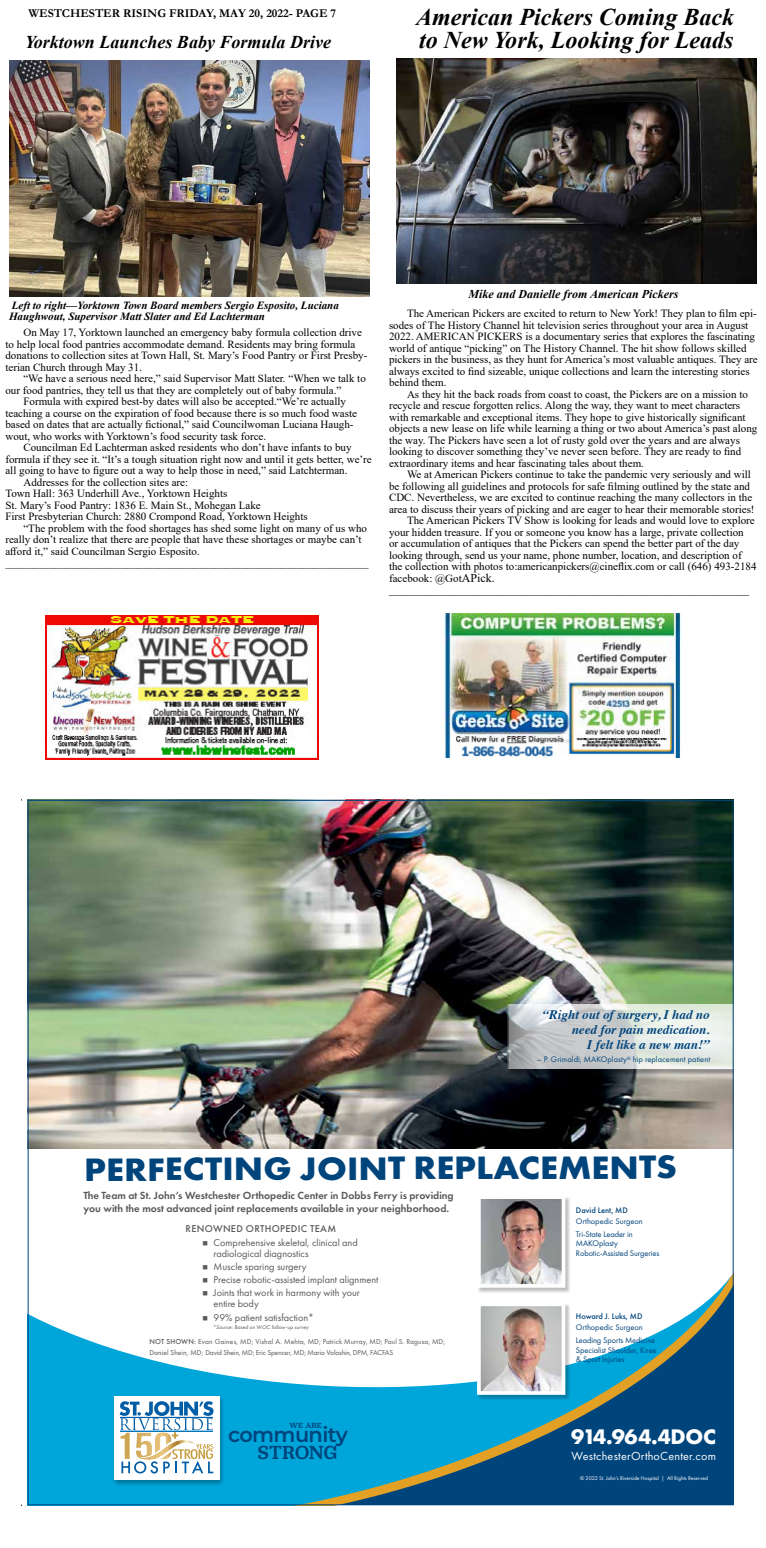
<style>
.page{position:relative;width:766px;height:1548px;background:#fff}
.page>*{position:absolute;margin:0;border:0;box-sizing:border-box;transform-origin:0 0}
.t1{font:700 33.6px "Futura PT";letter-spacing:-.005em;color:#00447c;scale:1.09 1}
.t2{font:italic 700 24px/23px "Times New Roman";color:#000}
.t3{font:700 21.9px "Futura PT";letter-spacing:-.01em;color:#fff}
.t4{font:600 20.9px "Montserrat";letter-spacing:-.03em;color:#00447c}
.t5{font:500 19.7px "Jubilat";letter-spacing:.01em;color:#00447c}
.t6{font:italic 700 18px "Times New Roman";color:#000}
.t7{font:italic 700 13.1px/14.9px "Times";color:#00447c;text-align:right}
.t8{font:12.1px "Futura PT";letter-spacing:.02em;color:#fff}
.t9{font:12px "Times New Roman";color:#000}
.t10{font:700 12px "Garamond";color:#000}
.t11{font:italic 700 12px "Times New Roman";color:#000}
.t12{font:11px/11.5px "Times New Roman";color:#000}
.t13{font:italic 700 11px/11.5px "Times New Roman";color:#000}
.t14{font:600 10.7px/13.1px "Futura PT";color:#58595b}
.t15{font:10.3px/11.2px "Futura PT";color:#58595b}
.t16{font:500 10.3px "Futura PT";letter-spacing:.03em;color:#58595b}
.t17{font:8.4px/13.1px "Futura PT";letter-spacing:-.01em;color:#00447c}
.t18{font:500 8.4px "Futura PT";color:#00447c}
.t19{font:500 7.7px "Jubilat";color:#00447c;scale:1.05 1}
.t20{font:7.5px/11.2px "Futura PT";letter-spacing:.01em;color:#58595b}
.t21{font:5.6px "Futura PT";color:#fff}
.t22{font:italic 5.6px "Futura PT";letter-spacing:.01em;color:#58595b}
.s1{font-size:12px}
.s2{font-weight:500}
</style>
<div class="page">
<img style="left:396px;top:59px;width:360px;height:225px">
<svg style="left:30px;top:1398px;width:701px;height:105px;background:#097fae"></svg>
<svg style="left:30px;top:1276px;width:701px;height:122px"></svg>
<div style="left:112px;top:1395px;width:113px;height:92px;background:#000;opacity:.3"></div>
<div style="left:114px;top:1396px;width:105px;height:84px;background:#fff"></div>
<svg style="left:119px;top:1401px;width:94px;height:73px"></svg>
<img style="left:30px;top:802px;width:701px;height:347px">
<div style="left:508px;top:1006px;width:225px;height:69px;background:#000;opacity:.5"></div>
<svg style="left:507px;top:1005px;width:224px;height:64px;background:#d3d7d5"></svg>
<div style="left:476px;top:1196px;width:94px;height:98px;background:#000;opacity:.25"></div>
<img style="left:482px;top:1200px;width:78px;height:83px">
<div style="left:477px;top:1195px;width:88px;height:93px;border:4px solid #fff"></div>
<div style="left:476px;top:1303px;width:94px;height:98px;background:#000;opacity:.25"></div>
<img style="left:482px;top:1307px;width:78px;height:83px">
<div style="left:477px;top:1302px;width:88px;height:93px;border:4px solid #fff"></div>
<img style="left:9px;top:61px;width:360px;height:236px">
<img style="left:45px;top:615px;width:273px;height:144px">
<img style="left:443px;top:614px;width:239px;height:143px">
<p class="t10" style="left:28px;top:9px;width:309px">WESTCHESTER RISING FRIDAY, MAY 20, 2022- PAGE 7</p>
<h3 class="t6" style="left:25px;top:36px;width:308px">Yorktown Launches Baby Formula Drive</h3>
<h2 class="t2" style="left:416px;top:8px;width:320px">American Pickers Coming Back to New York, Looking for Leads</h2>
<p class="t13" style="left:9px;top:301px;width:331px">Left to right—Yorktown Town Board members Sergio Esposito, Luciana<br>Haughwout, Supervisor Matt Slater and Ed Lachterman</p>
<p class="t12" style="left:5px;top:328px;width:363px;text-indent:18px">On May 17, Yorktown launched an emergency baby formula collection drive to help local food pantries accommodate demand. Residents may bring formula donations to collection sites at Town Hall, St. Mary’s Food Pantry or First Presby&shy;terian Church through May 31.</p>
<p class="t12" style="left:23px;top:372px;width:344px">“We have a serious need here,” said Supervisor Matt Slater. “When we talk to</p>
<p class="t12" style="left:5px;top:384px;width:337px">our food pantries, they tell us that they are completely out of baby formula.”</p>
<p class="t12" style="left:23px;top:397px;width:324px">Formula with expired best-by dates will also be accepted.“We’re actually</p>
<p class="t12" style="left:5px;top:408px;width:353px">teaching a course on the expiration of food because there is so much food waste</p>
<p class="t12" style="left:5px;top:418px;width:349px">based on dates that are actually fictional,” said Councilwoman Luciana Haugh-</p>
<p class="t12" style="left:5px;top:431px;width:262px">wout, who works with Yorktown’s food security task force.</p>
<p class="t12" style="left:23px;top:443px;width:329px">Councilman Ed Lachterman asked residents who don’t have infants to buy</p>
<p class="t12" style="left:5px;top:454px;width:368px">formula if they see it. “It’s a tough situation right now and until it gets better, we’re</p>
<p class="t12" style="left:5px;top:464px;width:343px">all going to have to figure out a way to help those in need,” said Latchterman.</p>
<p class="t12" style="left:23px;top:477px;width:166px">Addresses for the collection sites are:</p>
<p class="t12" style="left:5px;top:489px;width:223px">Town Hall: 363 Underhill Ave., Yorktown Heights</p>
<p class="t12" style="left:5px;top:500px;width:257px">St. Mary’s Food Pantry: 1836 E. Main St., Mohegan Lake</p>
<p class="t12" style="left:5px;top:512px;width:304px">First Presbyterian Church: 2880 Crompond Road, Yorktown Heights</p>
<p class="t12" style="left:23px;top:523px;width:345px">“The problem with the food shortages has shed some light on many of us who</p>
<p class="t12" style="left:5px;top:533px;width:358px">really don’t realize that there are people that have these shortages or maybe can’t</p>
<p class="t12" style="left:5px;top:545px;width:196px">afford it,” said Councilman Sergio Esposito.</p>
<p class="t12" style="left:5px;top:558px;width:364px">__________________________________________________________________</p>
<p class="t11" style="left:468px;top:290px;width:211px">Mike and Danielle from American Pickers</p>
<p class="t12" style="left:389px;top:308px;width:370px;text-indent:18px">The American Pickers are excited to return to New York! They plan to film epi&shy;sodes of The History Channel hit television series throughout your area in August 2022. AMERICAN PICKERS is a documentary series that explores the fascinating world of antique “picking” on The History Channel. The hit show follows skilled pickers in the business, as they hunt for America’s most valuable antiques. They are always excited to find sizeable, unique collections and learn the interesting stories behind them.</p>
<p class="t12" style="left:389px;top:389px;width:370px;text-indent:18px">As they hit the back roads from coast to coast, the Pickers are on a mission to recycle and rescue forgotten relics. Along the way, they want to meet characters with remarkable and exceptional items. They hope to give historically significant objects a new lease on life while learning a thing or two about America’s past along the way. The Pickers have seen a lot of rusty gold over the years and are always looking to discover something they’ve never seen before. They are ready to find extraordinary items and hear fascinating tales about them.</p>
<p class="t12" style="left:407px;top:470px;width:345px">We at American Pickers continue to take the pandemic very seriously and will</p>
<p class="t12" style="left:389px;top:480px;width:362px">be following all guidelines and protocols for safe filming outlined by the state and</p>
<p class="t12" style="left:389px;top:493px;width:364px">CDC. Nevertheless, we are excited to continue reaching the many collectors in the</p>
<p class="t12" style="left:389px;top:504px;width:367px">area to discuss their years of picking and are eager to hear their memorable stories!</p>
<p class="t12" style="left:407px;top:516px;width:349px">The American Pickers TV Show is looking for leads and would love to explore</p>
<p class="t12" style="left:389px;top:527px;width:356px">your hidden treasure. If you or someone you know has a large, private collection</p>
<p class="t12" style="left:389px;top:539px;width:352px">or accumulation of antiques that the Pickers can spend the better part of the day</p>
<p class="t12" style="left:389px;top:550px;width:354px">looking through, send us your name, phone number, location, and description of</p>
<p class="t12" style="left:389px;top:560px;width:369px">the collection with photos to:americanpickers@cineflix.com or call (646) 493-2184</p>
<p class="t12" style="left:389px;top:572px;width:107px">facebook: @Got<span class="s1">APick.</span></p>
<p class="t9" style="left:389px;top:585px;width:361px">____________________________________________________________</p>
<p class="t7" style="left:542px;top:1008px;width:168px">“Right out of surgery, I had no need for pain medication.<br>I felt like a new man!”</p>
<p class="t17" style="left:537px;top:1054px;width:175px">– P. Grimaldi, MAKOplasty<sup>®</sup> hip replacement patient</p>
<h1 class="t1" style="left:84px;top:1148px;width:545px">PERFECTING JOINT REPLACEMENTS</h1>
<p class="t14" style="left:83px;top:1190px;width:371px">The Team at St. John’s Westchester Orthopedic Center in Dobbs Ferry is providing you with the most advanced joint replacements available in your neighborhood.</p>
<p class="t16" style="left:185px;top:1224px;width:152px">RENOWNED ORTHOPEDIC TEAM</p>
<p class="t15" style="left:213px;top:1238px;width:146px;text-indent:-11px">■ Comprehensive skeletal, clinical and radiological diagnostics</p>
<p class="t15" style="left:202px;top:1262px;width:106px">■ Muscle sparing surgery</p>
<p class="t15" style="left:202px;top:1275px;width:177px">■ Precise robotic-assisted implant alignment</p>
<p class="t15" style="left:213px;top:1288px;width:148px;text-indent:-11px">■ Joints that work in harmony with your entire body</p>
<p class="t15" style="left:202px;top:1312px;width:113px">■ 99% patient satisfaction*</p>
<p class="t22" style="left:213px;top:1325px;width:97px">*Source: Based on WOC follow-up survey</p>
<p class="t20" style="left:149px;top:1336px;width:297px"><span class="s2">NOT SHOWN:</span> Evan Gaines, MD; Vishal A. Mehta, MD; Patrick Murray, MD; Paul S. Ragusa, MD;<br>Daniel Shein, MD; David Shein, MD; Eric Spencer, MD; Mario Voloshin, DPM, FACFAS</p>
<p class="t19" style="left:289px;top:1421px;width:32px">WE ARE</p>
<h3 class="t4" style="left:228px;top:1426px;width:121px">community</h3>
<h3 class="t5" style="left:258px;top:1441px;width:81px">STRONG</h3>
<p class="t18" style="left:575px;top:1207px;width:53px">David Lent, MD</p>
<p class="t17" style="left:575px;top:1215px;width:68px">Orthopedic Surgeon<br>Tri-State Leader in</p>
<p class="t17" style="left:575px;top:1240px;width:85px;line-height:9.3px">MAKOplasty<br>Robotic-Assisted Surgeries</p>
<p class="t18" style="left:575px;top:1313px;width:68px">Howard J. Luks, MD</p>
<p class="t17" style="left:575px;top:1322px;width:81px">Orthopedic Surgeon<br>Leading Sports Medicine</p>
<p class="t17" style="left:575px;top:1346px;width:82px;line-height:9.3px">Specialist Shoulder, Knee &amp; Sport Injuries</p>
<h3 class="t3" style="left:571px;top:1423px;width:146px">914.964.4DOC</h3>
<p class="t8" style="left:571px;top:1451px;width:146px">WestchesterOrthoCenter.com</p>
<p class="t21" style="left:580px;top:1475px;width:129px">© 2022 St. John’s Riverside Hospital | All Rights Reserved</p>
</div>
